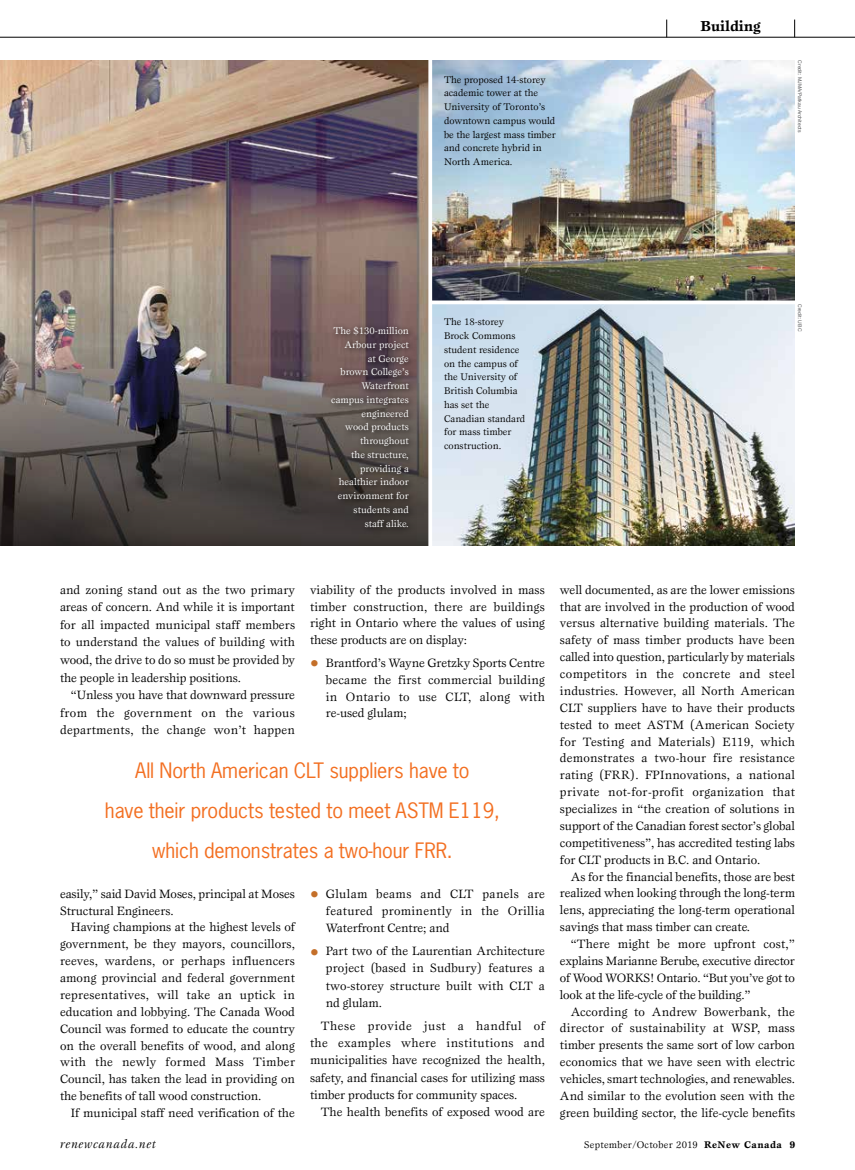
<style>
.page{position:relative;width:855px;height:1170px;background:#fff}
.page>*{position:absolute;margin:0;border:0;box-sizing:border-box;transform-origin:0 0}
.t1{font:20px/40px "News Gothic";letter-spacing:-.005em;color:#f36f21;text-align:center}
.t2{font:700 15px "Esprit";letter-spacing:-.005em;color:#000}
.t3{font:12.5px/16.9px "Esprit";letter-spacing:-.005em;color:#000;text-align:justify}
.t4{font:italic 12.5px "Esprit";letter-spacing:.05em;color:#000}
.t5{font:10px/13.8px "Esprit";color:#000}
.t6{font:10px/13.8px "Esprit";color:#fff;text-align:right}
.t7{font:10px "Esprit";letter-spacing:.03em;color:#000}
.t8{font:5px "Helvetica Neue";color:#58595b}
.s1{font-size:17.5px;color:#c46f29}
.s2{font-weight:700}
</style>
<div class="page">
<img style="left:0;top:60px;width:795px;height:485px">
<svg style="left:0;top:394px;width:428px;height:151px;background:#4e4947"></svg>
<hr style="left:0;top:37px;width:855px;height:1px;background:#000">
<svg style="left:794px;top:20px;width:1px;height:17px"></svg>
<svg style="left:666px;top:20px;width:1px;height:17px"></svg>
<svg style="left:327px;top:323px;width:89px;height:212px;background:#554947"></svg>
<svg style="left:428px;top:60px;width:4px;height:486px"></svg>
<hr style="left:431px;top:301px;width:374px;height:3px;background:#fff">
<p class="t5" style="left:444px;top:72px;width:113px">The proposed 14-storey academic tower at the<br>University of Toronto’s downtown campus would be the largest mass timber and concrete hybrid in<br>North America.</p>
<p class="t6" style="left:331px;top:324px;width:79px">The $130-million<br>Arbour project<br>at George<br>brown College’s<br>Waterfront campus integrates engineered<br>wood products throughout<br>the structure, providing a healthier indoor environment for students and<br>staff alike.</p>
<p class="t5" style="left:444px;top:315px;width:83px">The 18-storey<br>Brock Commons student residence on the campus of the University of<br>British Columbia has set the<br>Canadian standard for mass timber construction.</p>
<p class="t2" style="left:700px;top:16px;width:62px">Building</p>
<p class="t8" style="left:804px;top:60px;width:73px;rotate:90deg">Credit: MJMA/Patkau Architects</p>
<p class="t8" style="left:804px;top:304px;width:28px;rotate:90deg">Credit: UBC</p>
<p class="t3" style="left:60px;top:581px;width:237px;line-height:17.6px">and zoning stand out as the two primary areas of concern. And while it is important for all impacted municipal staff members to understand the values of building with wood, the drive to do so must be provided by the people in leadership positions.</p>
<p class="t3" style="left:60px;top:686px;width:237px;line-height:17.6px;text-indent:11px">“Unless you have that downward pressure from the government on the various departments, the change won’t happen</p>
<p class="t3" style="left:310px;top:581px;width:237px">viability of the products involved in mass timber construction, there are buildings right in Ontario where the values of using these products are on display:</p>
<p class="t3" style="left:326px;top:654px;width:221px;text-indent:-16px"><span class="s1">•</span> Brantford’s Wayne Gretzky Sports Centre became the first commercial building in Ontario to use CLT, along with re-used glulam;</p>
<h1 class="t1" style="left:105px;top:750px;width:396px">All North American CLT suppliers have to<br>have their products tested to meet ASTM E119, which demonstrates a two-hour FRR.</h1>
<p class="t3" style="left:60px;top:885px;width:236px">easily,” said David Moses, principal at Moses<br>Structural Engineers.</p>
<p class="t3" style="left:60px;top:919px;width:237px;text-indent:11px">Having champions at the highest levels of government, be they mayors, councillors, reeves, wardens, or perhaps influencers among provincial and federal government representatives, will take an uptick in education and lobbying. The Canada Wood Council was formed to educate the country on the overall benefits of wood, and along with the newly formed Mass Timber Council, has taken the lead in providing on the benefits of tall wood construction.</p>
<p class="t3" style="left:71px;top:1104px;width:226px">If municipal staff need verification of the</p>
<p class="t3" style="left:326px;top:885px;width:221px;line-height:17.2px;text-indent:-16px"><span class="s1">•</span> Glulam beams and CLT panels are featured prominently in the Orillia Waterfront Centre; and</p>
<p class="t3" style="left:326px;top:942px;width:221px;line-height:17.2px;text-indent:-16px"><span class="s1">•</span> Part two of the Laurentian Architecture project (based in Sudbury) features a two-storey structure built with CLT a nd glulam.</p>
<p class="t3" style="left:310px;top:1017px;width:237px;line-height:17.2px;text-indent:11px">These provide just a handful of the examples where institutions and municipalities have recognized the health, safety, and financial cases for utilizing mass timber products for community spaces.</p>
<p class="t3" style="left:321px;top:1104px;width:226px">The health benefits of exposed wood are</p>
<p class="t3" style="left:560px;top:581px;width:237px">well documented, as are the lower emissions that are involved in the production of wood versus alternative building materials. The safety of mass timber products have been called into question, particularly by materials competitors in the concrete and steel industries. However, all North American CLT suppliers have to have their products tested to meet ASTM (American Society for Testing and Materials) E119, which demonstrates a two-hour fire resistance rating (FRR). FPInnovations, a national private not-for-profit organization that specializes in “the creation of solutions in support of the Canadian forest sector’s global competitiveness”, has accredited testing labs for CLT products in B.C. and Ontario.</p>
<p class="t3" style="left:560px;top:868px;width:237px;text-indent:11px">As for the financial benefits, those are best realized when looking through the long-term lens, appreciating the long-term operational savings that mass timber can create.</p>
<p class="t3" style="left:560px;top:935px;width:237px;text-indent:11px">“There might be more upfront cost,” explains Marianne Berube, executive director of Wood WORKS! Ontario. “But you’ve got to look at the life-cycle of the building.”</p>
<p class="t3" style="left:560px;top:1003px;width:237px;text-indent:11px">According to Andrew Bowerbank, the director of sustainability at WSP, mass timber presents the same sort of low carbon economics that we have seen with electric vehicles, smart technologies, and renewables.<br>And similar to the evolution seen with the green building sector, the life-cycle benefits</p>
<p class="t4" style="left:60px;top:1136px;width:98px">renewcanada.net</p>
<p class="t7" style="left:584px;top:1138px;width:213px">September/October 2019 <span class="s2">ReNew Canada 9</span></p>
</div>
